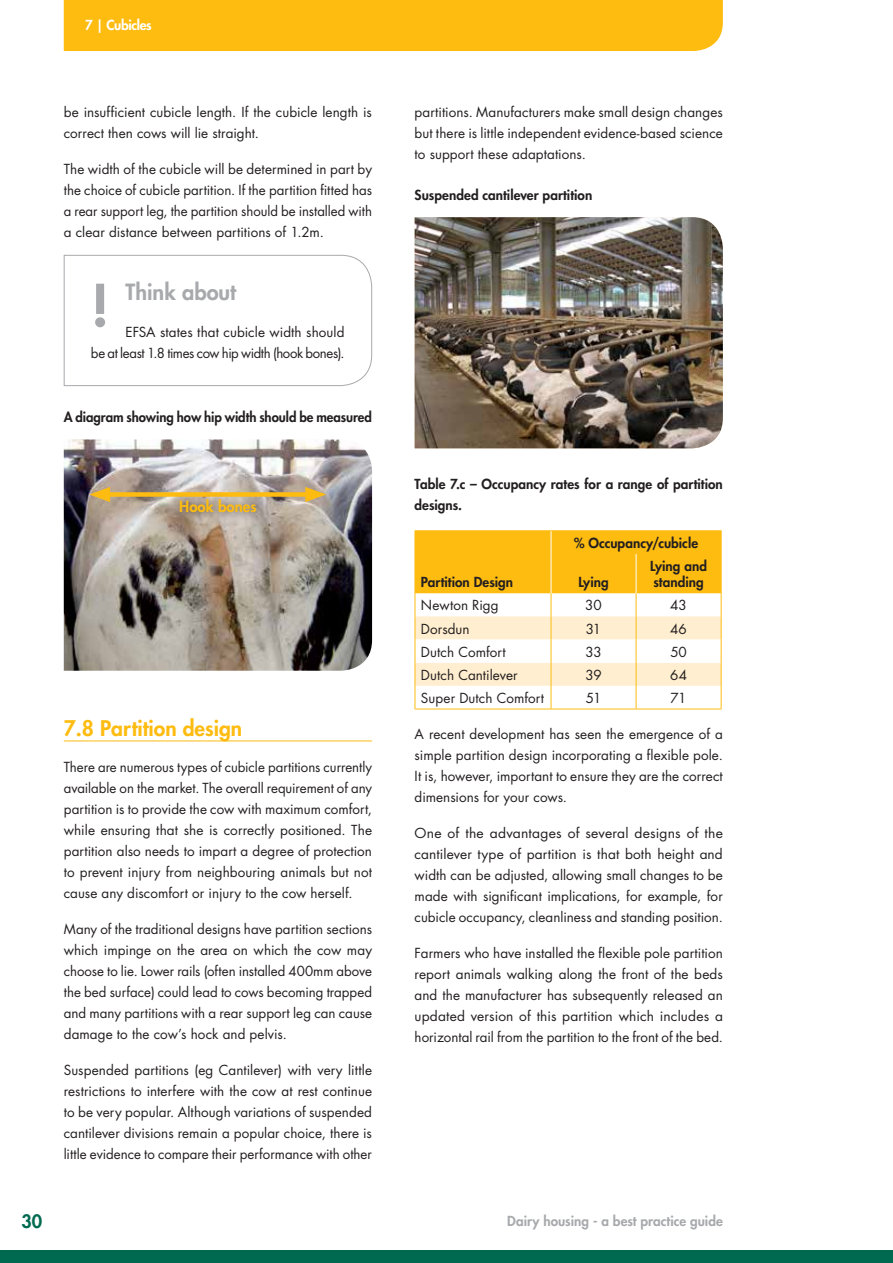
<style>
.page{position:relative;width:893px;height:1263px;background:#fff}
.page>*{position:absolute;margin:0;border:0;box-sizing:border-box;transform-origin:0 0}
.t1{font:800 56.4px "Futura Std";color:#a7a9ac}
.t2{font:800 21.75px "Futura Std";color:#a7a9ac}
.t3{font:800 21px "Futura Std";color:#febc11}
.t4{font:800 18px "Futura Std";color:#006a51}
.t5{font:800 15px "Futura Std";color:#febc11}
.t6{font:13.5px/21px "Futura Std";letter-spacing:.005em;color:#231f20;text-align:justify}
.t7{font:800 13.5px/21px "Futura Std";color:#231f20}
.t8{font:13.5px/21px "Futura Std";letter-spacing:-.02em;color:#231f20;text-align:right}
.t9{font:800 13.5px "Futura Std";letter-spacing:.005em;color:#a7a9ac}
.t10{font:800 13.5px "Futura Std";letter-spacing:-.025em;color:#fff}
</style>
<div class="page">
<div style="left:0;top:1250px;width:893px;height:13px;background:#006a51"></div>
<hr style="left:64px;top:740px;width:308px;height:1px;background:#febc11">
<svg style="left:63px;top:255px;width:309px;height:131px"></svg>
<img style="left:64px;top:439px;width:308px;height:232px">
<img style="left:415px;top:217px;width:308px;height:231px">
<hr style="left:415px;top:530px;width:136px;height:1px;background:#febc11">
<hr style="left:551px;top:530px;width:85px;height:1px;background:#febc11">
<hr style="left:636px;top:530px;width:85px;height:1px;background:#febc11">
<hr style="left:415px;top:709px;width:136px;height:1px;background:#febc11">
<hr style="left:551px;top:709px;width:85px;height:1px;background:#febc11">
<hr style="left:636px;top:709px;width:85px;height:1px;background:#febc11">
<svg style="left:415px;top:531px;width:307px;height:178px"></svg>
<hr style="left:551px;top:554px;width:1px;height:39px;background:#fff">
<hr style="left:636px;top:554px;width:1px;height:39px;background:#fff">
<div style="left:64px;top:0;width:659px;height:51px;background:#febc11"></div>
<div style="left:102px;top:492px;width:212px;height:5px;background:#febc11"></div>
<svg style="left:89px;top:487px;width:21px;height:15px"></svg>
<svg style="left:305px;top:487px;width:21px;height:15px"></svg>
<div style="left:171px;top:492px;width:94px;height:29px;background:#231f20;opacity:.75"></div>
<p class="t10" style="left:85px;top:16px;width:68px">7 | Cubicles</p>
<p class="t6" style="left:64px;top:102px;width:310px">be insufficient cubicle length. If the cubicle length is correct then cows will lie straight.</p>
<p class="t6" style="left:64px;top:159px;width:310px">The width of the cubicle will be determined in part by the choice of cubicle partition. If the partition fitted has a rear support leg, the partition should be installed with a clear distance between partitions of 1.2m.</p>
<h1 class="t1" style="left:91px;top:270px;width:20px">!</h1>
<h2 class="t2" style="left:126px;top:278px;width:112px">Think about</h2>
<p class="t8" style="left:91px;top:321px;width:255px">EFSA states that cubicle width should<br>be at least 1.8 times cow hip width (hook bones).</p>
<p class="t7" style="left:64px;top:406px;width:310px">A diagram showing how hip width should be measured</p>
<p class="t5" style="left:179px;top:497px;width:79px">Hook bones</p>
<h3 class="t3" style="left:64px;top:715px;width:180px">7.8 Partition design</h3>
<p class="t6" style="left:64px;top:757px;width:310px">There are numerous types of cubicle partitions currently available on the market. The overall requirement of any partition is to provide the cow with maximum comfort, while ensuring that she is correctly positioned. The partition also needs to impart a degree of protection to prevent injury from neighbouring animals but not cause any discomfort or injury to the cow herself.</p>
<p class="t6" style="left:64px;top:919px;width:310px">Many of the traditional designs have partition sections which impinge on the area on which the cow may choose to lie. Lower rails (often installed 400mm above the bed surface) could lead to cows becoming trapped and many partitions with a rear support leg can cause damage to the cow’s hock and pelvis.</p>
<p class="t6" style="left:64px;top:1060px;width:310px">Suspended partitions (eg Cantilever) with very little restrictions to interfere with the cow at rest continue to be very popular. Although variations of suspended cantilever divisions remain a popular choice, there is little evidence to compare their performance with other</p>
<p class="t6" style="left:415px;top:102px;width:310px">partitions. Manufacturers make small design changes but there is little independent evidence-based science to support these adaptations.</p>
<p class="t7" style="left:415px;top:184px;width:179px">Suspended cantilever partition</p>
<p class="t7" style="left:415px;top:473px;width:310px">Table 7.c – Occupancy rates for a range of partition designs.</p>
<p class="t7" style="left:421px;top:572px;width:94px">Partition Design</p>
<p class="t7" style="left:574px;top:532px;width:126px">% Occupancy/cubicle</p>
<p class="t7" style="left:578px;top:572px;width:32px">Lying</p>
<p class="t7" style="left:650px;top:558px;width:58px;line-height:16.2px">Lying and standing</p>
<p class="t6" style="left:421px;top:595px;width:79px">Newton Rigg</p>
<p class="t6" style="left:585px;top:595px;width:18px">30</p>
<p class="t6" style="left:670px;top:595px;width:18px">43</p>
<p class="t6" style="left:421px;top:618px;width:50px">Dorsdun</p>
<p class="t6" style="left:586px;top:618px;width:17px">31</p>
<p class="t6" style="left:670px;top:618px;width:18px">46</p>
<p class="t6" style="left:421px;top:641px;width:86px">Dutch Comfort</p>
<p class="t6" style="left:585px;top:641px;width:18px">33</p>
<p class="t6" style="left:670px;top:641px;width:18px">50</p>
<p class="t6" style="left:421px;top:664px;width:98px">Dutch Cantilever</p>
<p class="t6" style="left:585px;top:664px;width:18px">39</p>
<p class="t6" style="left:670px;top:664px;width:18px">64</p>
<p class="t6" style="left:421px;top:688px;width:125px">Super Dutch Comfort</p>
<p class="t6" style="left:586px;top:688px;width:17px">51</p>
<p class="t6" style="left:671px;top:688px;width:17px">71</p>
<p class="t6" style="left:415px;top:724px;width:310px">A recent development has seen the emergence of a simple partition design incorporating a flexible pole.<br>It is, however, important to ensure they are the correct dimensions for your cows.</p>
<p class="t6" style="left:415px;top:823px;width:310px">One of the advantages of several designs of the cantilever type of partition is that both height and width can be adjusted, allowing small changes to be made with significant implications, for example, for cubicle occupancy, cleanliness and standing position.</p>
<p class="t6" style="left:415px;top:943px;width:310px">Farmers who have installed the flexible pole partition report animals walking along the front of the beds and the manufacturer has subsequently released an updated version of this partition which includes a horizontal rail from the partition to the front of the bed.</p>
<h3 class="t4" style="left:21px;top:1210px;width:22px">30</h3>
<p class="t9" style="left:507px;top:1212px;width:217px">Dairy housing - a best practice guide</p>
</div>
